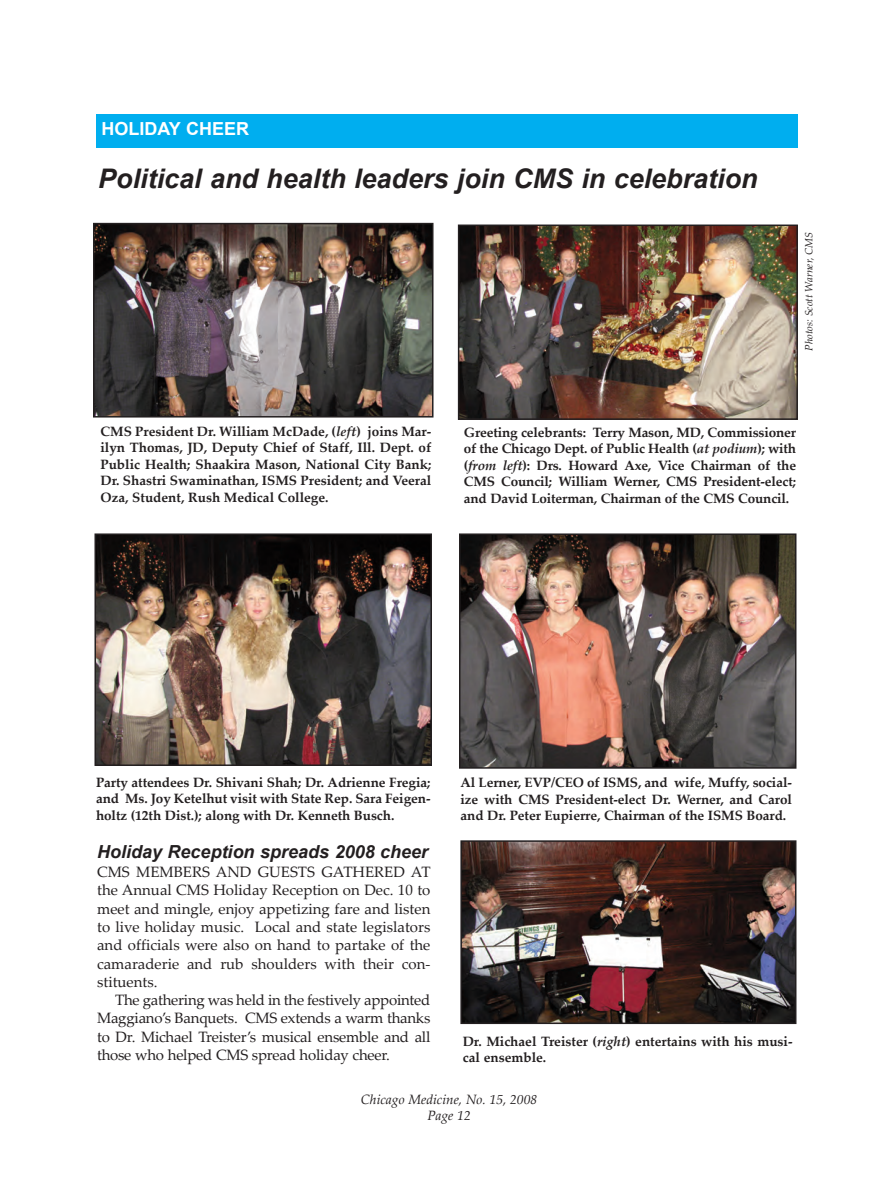
<style>
.page{position:relative;width:891px;height:1202px;background:#fff}
.page>*{position:absolute;margin:0;border:0;box-sizing:border-box;transform-origin:0 0}
.t1{font:italic 700 27px "Arial";color:#231f20}
.t2{font:italic 700 18px "Arial";color:#231f20}
.t3{font:700 18px "Arial";color:#fff}
.t4{font:15px/18.3px "Palatino Linotype";letter-spacing:-.01em;color:#231f20;text-align:justify}
.t5{font:700 13.5px/16.5px "Palatino Linotype";letter-spacing:-.005em;color:#231f20;text-align:justify}
.t6{font:italic 13.5px/16.5px "Palatino Linotype";color:#231f20;text-align:center}
.t7{font:italic 10.5px "Palatino Linotype";color:#231f20}
.s1{font-style:italic}
</style>
<div class="page">
<div style="left:96px;top:114px;width:702px;height:33px;background:#00aeef"></div>
<img style="left:96px;top:226px;width:335px;height:188px">
<div style="left:93px;top:223px;width:341px;height:194px;border:2px solid #231f20"></div>
<img style="left:462px;top:536px;width:332px;height:229px">
<div style="left:459px;top:533px;width:338px;height:235px;border:2px solid #231f20"></div>
<img style="left:97px;top:536px;width:332px;height:227px">
<div style="left:94px;top:533px;width:338px;height:233px;border:2px solid #231f20"></div>
<img style="left:461px;top:227px;width:334px;height:190px">
<div style="left:458px;top:224px;width:340px;height:196px;border:2px solid #231f20"></div>
<img style="left:463px;top:843px;width:330px;height:178px">
<div style="left:460px;top:840px;width:336px;height:184px;border:2px solid #231f20"></div>
<h2 class="t3" style="left:102px;top:117px;width:149px">HOLIDAY CHEER</h2>
<h1 class="t1" style="left:98px;top:161px;width:661px">Political and health leaders join CMS in celebration</h1>
<p class="t7" style="left:801px;top:350px;width:120px;rotate:-90deg">Photos: Scott Warner, CMS</p>
<p class="t5" style="left:100px;top:422px;width:332px">CMS President Dr. William McDade, (<span class="s1">left</span>) joins Mar&shy;ilyn Thomas, JD, Deputy Chief of Staff, Ill. Dept. of Public Health; Shaakira Mason, National City Bank; Dr. Shastri Swaminathan, ISMS President; and Veeral Oza, Student, Rush Medical College.</p>
<p class="t5" style="left:464px;top:423px;width:334px">Greeting celebrants: Terry Mason, MD, Commissioner of the Chicago Dept. of Public Health (<span class="s1">at podium</span>); with (<span class="s1">from left</span>): Drs. Howard Axe, Vice Chairman of the CMS Council; William Werner, CMS President-elect; and David Loiterman, Chairman of the CMS Council.</p>
<p class="t5" style="left:96px;top:773px;width:336px">Party attendees Dr. Shivani Shah; Dr. Adrienne Fregia; and Ms. Joy Ketelhut visit with State Rep. Sara Feigen&shy;holtz (12th Dist.); along with Dr. Kenneth Busch.</p>
<p class="t5" style="left:460px;top:774px;width:333px">Al Lerner, EVP/CEO of ISMS, and wife, Muffy, social&shy;ize with CMS President-elect Dr. Werner, and Carol and Dr. Peter Eupierre, Chairman of the ISMS Board.</p>
<h2 class="t2" style="left:97px;top:839px;width:333px">Holiday Reception spreads 2008 cheer</h2>
<p class="t4" style="left:97px;top:862px;width:335px">CMS MEMBERS AND GUESTS GATHERED AT the Annual CMS Holiday Reception on Dec. 10 to meet and mingle, enjoy appetizing fare and listen to live holiday music. Local and state legislators and officials were also on hand to partake of the camaraderie and rub shoulders with their con&shy;stituents.</p>
<p class="t4" style="left:97px;top:990px;width:335px;text-indent:18px">The gathering was held in the festively appointed Maggiano’s Banquets. CMS extends a warm thanks to Dr. Michael Treister’s musical ensemble and all those who helped CMS spread holiday cheer.</p>
<p class="t6" style="left:361px;top:1090px;width:178px">Chicago Medicine, No. 15, 2008<br>Page 12</p>
<p class="t5" style="left:463px;top:1032px;width:331px">Dr. Michael Treister (<span class="s1">right</span>) entertains with his musi&shy;cal ensemble.</p>
</div>
